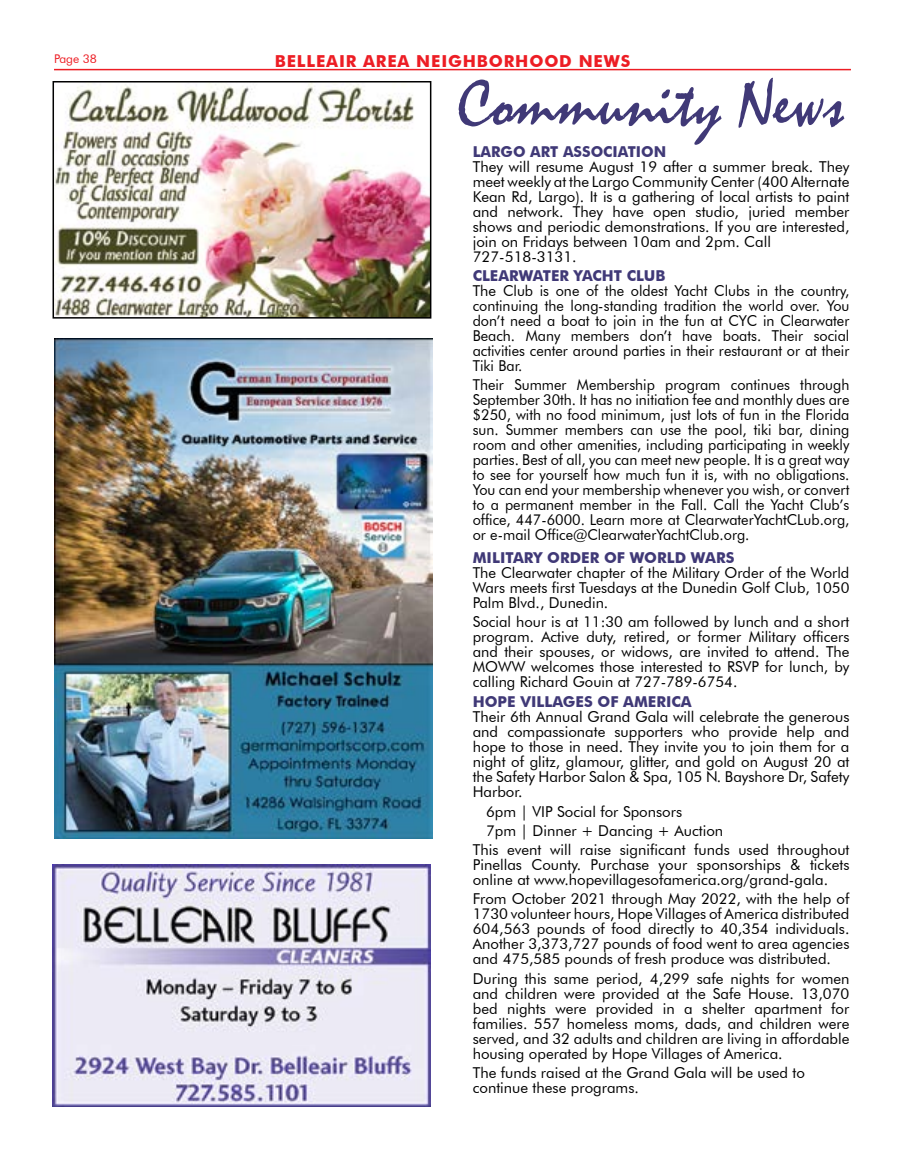
<style>
.page{position:relative;width:905px;height:1161px;background:#fff}
.page>*{position:absolute;margin:0;border:0;box-sizing:border-box;transform-origin:0 0}
.t1{font:67.5px "Mistral";color:#403977}
.t2{font:700 16.5px "Futura BT";letter-spacing:.05em;color:#ed1d24}
.t3{font:15px/15px "Futura BT";color:#000;text-align:justify}
.t4{font:15px/15px "Futura BT";color:#000;text-align:justify;scale:.96 1}
.t5{font:700 15px "Futura BT";color:#403977}
.t6{font:12px "Futura BT";color:#ed1d24}
</style>
<div class="page">
<hr style="left:54px;top:69px;width:796px;height:1px;background:#ed1d24">
<img style="left:52px;top:864px;width:378px;height:243px">
<img style="left:55px;top:84px;width:373px;height:232px">
<div style="left:52px;top:81px;width:379px;height:238px;border:2px solid #000"></div>
<img style="left:54px;top:339px;width:378px;height:499px">
<p class="t6" style="left:54px;top:52px;width:44px">Page 38</p>
<p class="t2" style="left:275px;top:51px;width:357px">BELLEAIR AREA NEIGHBORHOOD NEWS</p>
<h1 class="t1" style="left:457px;top:63px;width:388px">Community News</h1>
<p class="t5" style="left:472px;top:142px;width:195px">LARGO ART ASSOCIATION</p>
<p class="t3" style="left:472px;top:159px;width:378px;text-align:left">They will resume August 19 after a summer break. They meet weekly at the Largo Community Center (400 Alternate Kean Rd, Largo). It is a gathering of local artists to paint and network. They have open studio, juried member shows and periodic demonstrations. If you are interested, join on Fridays between 10am and 2pm. Call 727-518-3131.</p>
<p class="t5" style="left:472px;top:267px;width:194px">CLEARWATER YACHT CLUB</p>
<p class="t3" style="left:472px;top:283px;width:378px">The Club is one of the oldest Yacht Clubs in the country, continuing the long-standing tradition the world over. You don’t need a boat to join in the fun at CYC in Clearwater Beach. Many members don’t have boats. Their social activities center around parties in their restaurant or at their Tiki Bar.</p>
<p class="t4" style="left:472px;top:377px;width:394px">Their Summer Membership program continues through September 30th. It has no initiation fee and monthly dues are $250, with no food minimum, just lots of fun in the Florida sun. Summer members can use the pool, tiki bar, dining room and other amenities, including participating in weekly parties. Best of all, you can meet new people. It is a great way to see for yourself how much fun it is, with no obligations.<br>You can end your membership whenever you wish, or convert to a permanent member in the Fall. Call the Yacht Club’s office, 447-6000. Learn more at ClearwaterYachtCLub.org, or e-mail Office@ClearwaterYachtClub.org.</p>
<p class="t5" style="left:472px;top:548px;width:263px">MILITARY ORDER OF WORLD WARS</p>
<p class="t3" style="left:472px;top:565px;width:378px">The Clearwater chapter of the Military Order of the World Wars meets first Tuesdays at the Dunedin Golf Club, 1050<br>Palm Blvd., Dunedin.</p>
<p class="t3" style="left:472px;top:614px;width:378px">Social hour is at 11:30 am followed by lunch and a short program. Active duty, retired, or former Military officers and their spouses, or widows, are invited to attend. The MOWW welcomes those interested to RSVP for lunch, by calling Richard Gouin at 727-789-6754.</p>
<p class="t5" style="left:472px;top:693px;width:220px">HOPE VILLAGES OF AMERICA</p>
<p class="t3" style="left:472px;top:709px;width:378px">Their 6th Annual Grand Gala will celebrate the generous and compassionate supporters who provide help and hope to those in need. They invite you to join them for a night of glitz, glamour, glitter, and gold on August 20 at the Safety Harbor Salon &amp; Spa, 105 N. Bayshore Dr, Safety Harbor.</p>
<p class="t3" style="left:486px;top:804px;width:198px">6pm | VIP Social for Sponsors</p>
<p class="t3" style="left:486px;top:823px;width:239px">7pm | Dinner + Dancing + Auction</p>
<p class="t3" style="left:472px;top:842px;width:378px">This event will raise significant funds used throughout</p>
<p class="t3" style="left:472px;top:857px;width:378px">Pinellas County. Purchase your sponsorships &amp; tickets online at www.hopevillagesofamerica.org/grand-gala.</p>
<p class="t3" style="left:472px;top:892px;width:378px">From October 2021 through May 2022, with the help of 1730 volunteer hours, Hope Villages of America distributed 604,563 pounds of food directly to 40,354 individuals.<br>Another 3,373,727 pounds of food went to area agencies and 475,585 pounds of fresh produce was distributed.</p>
<p class="t3" style="left:472px;top:971px;width:378px">During this same period, 4,299 safe nights for women and children were provided at the Safe House. 13,070 bed nights were provided in a shelter apartment for families. 557 homeless moms, dads, and children were served, and 32 adults and children are living in affordable housing operated by Hope Villages of America.</p>
<p class="t3" style="left:472px;top:1065px;width:334px">The funds raised at the Grand Gala will be used to continue these programs.</p>
</div>
